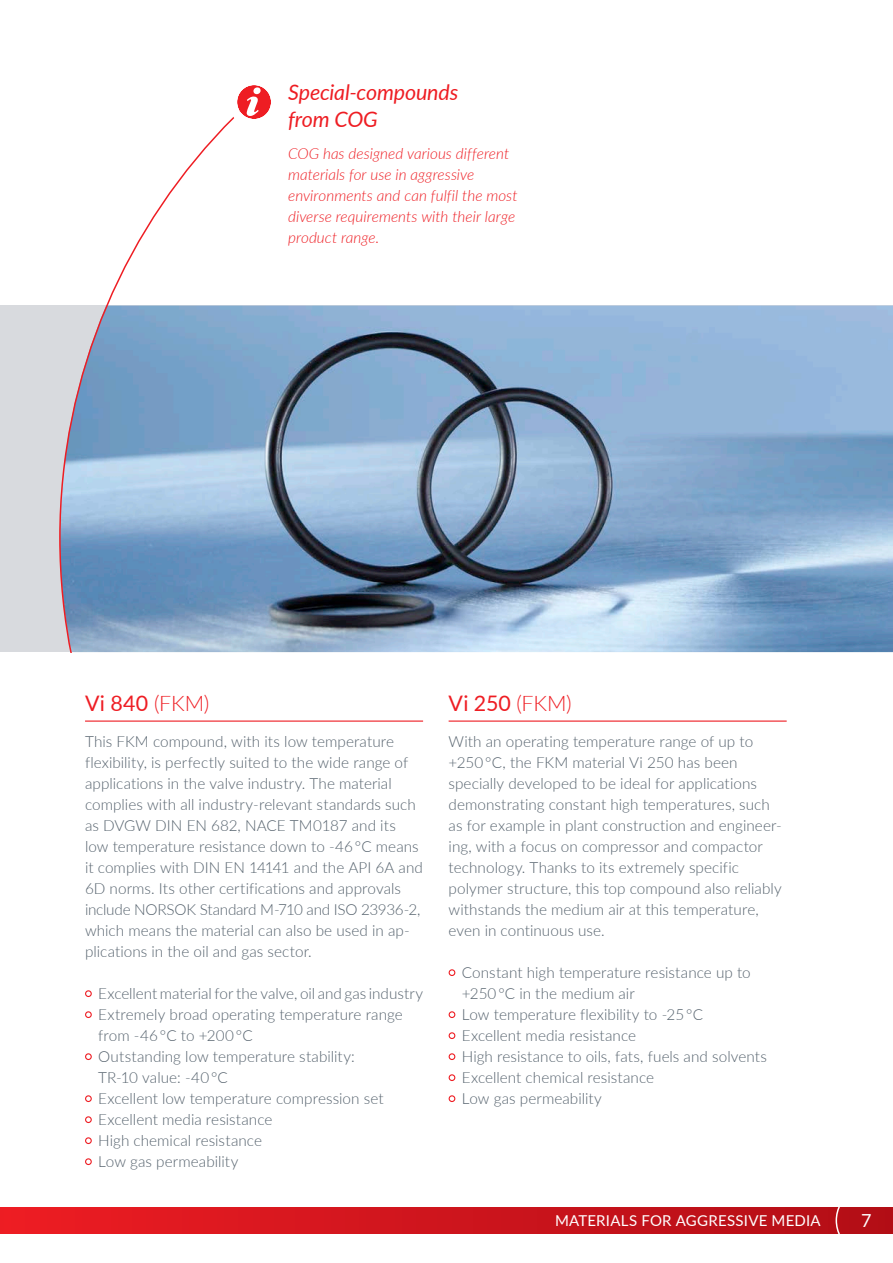
<style>
.page{position:relative;width:893px;height:1263px;background:#fff}
.page>*{position:absolute;margin:0;border:0;box-sizing:border-box;transform-origin:0 0}
.t1{font:italic 21.45px/27px "Lato";letter-spacing:-.005em;color:#ee1d23}
.t2{font:21.45px "Lato";letter-spacing:.01em;color:#ee1d23}
.t3{font:18px "Lato";color:#fff}
.t4{font:300 15.3px/21px "Lato";color:#55626d}
.t5{font:italic 300 15.3px/21px "Lato";letter-spacing:.005em;color:#ee1d23}
.t6{font:15px "Lato";letter-spacing:.02em;color:#fff}
.s1{font-weight:300}
</style>
<div class="page">
<div style="left:0;top:306px;width:893px;height:346px;background:#d8dade"></div>
<img style="left:254px;top:306px;width:639px;height:346px">
<svg style="left:59px;top:111px;width:195px;height:541px"></svg>
<hr style="left:85px;top:720px;width:338px;height:2px;background:#ee1d23">
<div style="left:85px;top:990px;width:7px;height:7px;border:1px solid #ee1d23;border-radius:50%"></div>
<div style="left:85px;top:1011px;width:7px;height:7px;border:1px solid #ee1d23;border-radius:50%"></div>
<div style="left:85px;top:1053px;width:7px;height:7px;border:1px solid #ee1d23;border-radius:50%"></div>
<div style="left:85px;top:1095px;width:7px;height:7px;border:1px solid #ee1d23;border-radius:50%"></div>
<div style="left:85px;top:1116px;width:7px;height:7px;border:1px solid #ee1d23;border-radius:50%"></div>
<div style="left:85px;top:1137px;width:7px;height:7px;border:1px solid #ee1d23;border-radius:50%"></div>
<div style="left:85px;top:1158px;width:7px;height:7px;border:1px solid #ee1d23;border-radius:50%"></div>
<hr style="left:449px;top:720px;width:338px;height:2px;background:#ee1d23">
<div style="left:449px;top:969px;width:6px;height:7px;border:1px solid #ee1d23;border-radius:50%"></div>
<div style="left:449px;top:1011px;width:6px;height:7px;border:1px solid #ee1d23;border-radius:50%"></div>
<div style="left:449px;top:1032px;width:6px;height:7px;border:1px solid #ee1d23;border-radius:50%"></div>
<div style="left:449px;top:1053px;width:6px;height:7px;border:1px solid #ee1d23;border-radius:50%"></div>
<div style="left:449px;top:1074px;width:6px;height:7px;border:1px solid #ee1d23;border-radius:50%"></div>
<div style="left:449px;top:1095px;width:6px;height:7px;border:1px solid #ee1d23;border-radius:50%"></div>
<div style="left:237px;top:85px;width:34px;height:34px;background:#ee1d23;border-radius:50%"></div>
<svg style="left:246px;top:87px;width:15px;height:29px"></svg>
<div style="left:229px;top:77px;width:51px;height:51px;border:9px solid #fff;border-radius:50%"></div>
<div style="left:0;top:1208px;width:893px;height:25px;background:linear-gradient(to right,#ed1d23,#b10d16)"></div>
<svg style="left:836px;top:1208px;width:57px;height:25px"></svg>
<h1 class="t1" style="left:288px;top:78px;width:172px">Special-compounds from COG</h1>
<p class="t5" style="left:288px;top:142px;width:231px">COG has designed various different materials for use in aggressive environments and can fulfil the most diverse requirements with their large product range.</p>
<h1 class="t2" style="left:85px;top:688px;width:126px">Vi 840 <span class="s1">(FKM)</span></h1>
<p class="t4" style="left:85px;top:730px;width:339px">This FKM compound, with its low temperature flexibility, is perfectly suited to the wide range of applications in the valve industry. The material complies with all industry-relevant standards such as DVGW DIN EN 682, NACE TM0187 and its low temperature resistance down to -46 °C means it complies with DIN EN 14141 and the API 6A and 6D norms. Its other certifications and approvals include NORSOK Standard M-710 and ISO 23936-2, which means the material can also be used in ap&shy;plications in the oil and gas sector.</p>
<p class="t4" style="left:98px;top:982px;width:326px">Excellent material for the valve, oil and gas industry Extremely broad operating temperature range from -46 °C to +200 °C<br>Outstanding low temperature stability:<br>TR-10 value: -40 °C<br>Excellent low temperature compression set Excellent media resistance<br>High chemical resistance<br>Low gas permeability</p>
<h1 class="t2" style="left:449px;top:688px;width:124px">Vi 250 <span class="s1">(FKM)</span></h1>
<p class="t4" style="left:449px;top:730px;width:335px">With an operating temperature range of up to +250 °C, the FKM material Vi 250 has been specially developed to be ideal for applications demonstrating constant high temperatures, such as for example in plant construction and engineer&shy;ing, with a focus on compressor and compactor technology. Thanks to its extremely specific polymer structure, this top compound also reliably withstands the medium air at this temperature, even in continuous use.</p>
<p class="t4" style="left:462px;top:961px;width:307px">Constant high temperature resistance up to +250 °C in the medium air<br>Low temperature flexibility to -25 °C<br>Excellent media resistance<br>High resistance to oils, fats, fuels and solvents Excellent chemical resistance<br>Low gas permeability</p>
<p class="t6" style="left:555px;top:1210px;width:267px">MATERIALS FOR AGGRESSIVE MEDIA</p>
<p class="t3" style="left:861px;top:1207px;width:12px">7</p>
</div>
